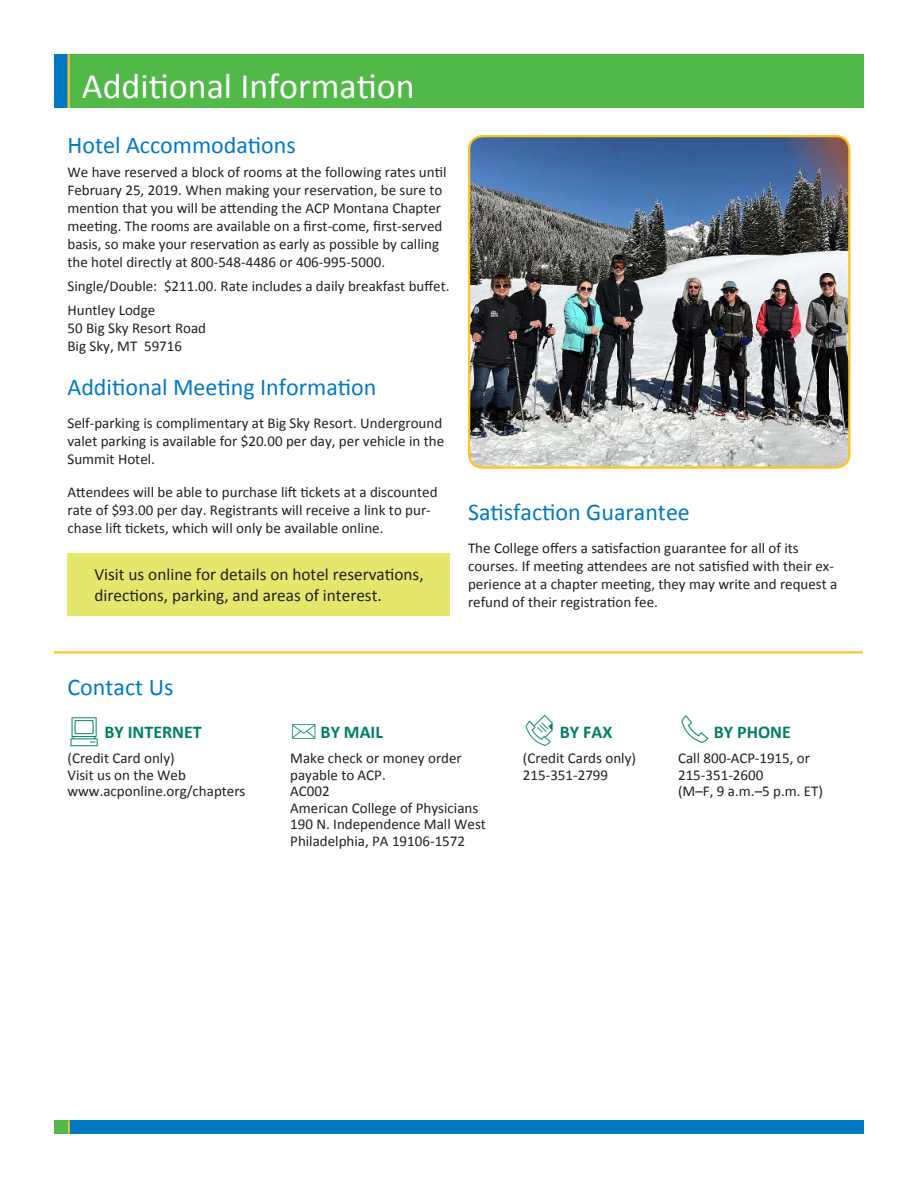
<style>
.page{position:relative;width:918px;height:1188px;background:#fff}
.page>*{position:absolute;margin:0;border:0;box-sizing:border-box;transform-origin:0 0}
.Heading_1{font:36px "Calibri";color:#fff}
.Heading_3__blue{font:24px "Calibri";color:#0079c2}
.t1{font:700 18px "Calibri";color:#008066}
.t2{font:17.25px/21px "Calibri";color:#231f20}
.Addition_Information{font:15px/18px "Calibri";color:#231f20}
.Heading_3__blue-2{font:15px/18px "Calibri";color:#231f20}
.s1{font-family:"FF Dingbests";font-weight:400;font-size:36px}
.s2{font-family:"FF Dingbests";font-weight:400;font-size:28.5px}
.s3{font-family:"FF Dingbests";font-weight:400;font-size:34.5px}
.s4{font-family:"FF Dingbests";font-weight:400;font-size:37.5px}
</style>
<div class="page">
<div style="left:66px;top:1120px;width:798px;height:14px;background:#0079c2"></div>
<div style="left:54px;top:54px;width:15px;height:54px;background:#0079c2"></div>
<div style="left:68px;top:54px;width:796px;height:54px;background:#51b948"></div>
<hr style="left:68px;top:54px;width:2px;height:54px;background:#fec422">
<svg style="left:68px;top:1120px;width:2px;height:14px"></svg>
<div style="left:54px;top:1120px;width:14px;height:14px;background:#51b948"></div>
<img style="left:470px;top:136px;width:379px;height:331px">
<div style="left:468px;top:135px;width:382px;height:334px;border:2px solid #fec422;border-radius:14px"></div>
<hr style="left:54px;top:651px;width:809px;height:3px;background:#fec422">
<div style="left:68px;top:554px;width:382px;height:62px;background:#e4e76b"></div>
<p class="Heading_1" style="left:82px;top:63px;width:334px">Additional Information</p>
<p class="Heading_3__blue" style="left:68px;top:130px;width:230px">Hotel Accommodations</p>
<p class="Addition_Information" style="left:68px;top:163px;width:381px">We have reserved a block of rooms at the following rates until February 25, 2019. When making your reservation, be sure to mention that you will be attending the ACP Montana Chapter meeting. The rooms are available on a first-come, first-served basis, so make your reservation as early as possible by calling the hotel directly at 800-548-4486 or 406-995-5000.</p>
<p class="Addition_Information" style="left:68px;top:277px;width:383px">Single/Double: $211.00. Rate includes a daily breakfast buffet.</p>
<p class="Addition_Information" style="left:68px;top:301px;width:140px">Huntley Lodge<br>50 Big Sky Resort Road<br>Big Sky, MT 59716</p>
<p class="Heading_3__blue" style="left:68px;top:372px;width:311px">Additional Meeting Information</p>
<p class="Heading_3__blue-2" style="left:68px;top:414px;width:378px">Self-parking is complimentary at Big Sky Resort. Underground valet parking is available for $20.00 per day, per vehicle in the<br>Summit Hotel.</p>
<p class="Heading_3__blue-2" style="left:68px;top:483px;width:372px">Attendees will be able to purchase lift tickets at a discounted rate of $93.00 per day. Registrants will receive a link to pur&shy;chase lift tickets, which will only be available online.</p>
<p class="t2" style="left:94px;top:564px;width:331px">Visit us online for details on hotel reservations, directions, parking, and areas of interest.</p>
<p class="Heading_3__blue" style="left:468px;top:497px;width:223px">Satisfaction Guarantee</p>
<p class="Heading_3__blue-2" style="left:468px;top:540px;width:371px">The College offers a satisfaction guarantee for all of its courses. If meeting attendees are not satisfied with their ex&shy;perience at a chapter meeting, they may write and request a refund of their registration fee.</p>
<p class="Heading_3__blue" style="left:68px;top:671px;width:107px">Contact Us</p>
<p class="t1" style="left:68px;top:720px;width:136px"><span class="s1">v</span> BY INTERNET</p>
<p class="t1" style="left:290px;top:720px;width:94px"><span class="s2">U</span> BY MAIL</p>
<p class="t1" style="left:523px;top:720px;width:91px"><span class="s3">T</span> BY FAX</p>
<p class="t1" style="left:678px;top:720px;width:114px"><span class="s4">S</span>BY PHONE</p>
<p class="Addition_Information" style="left:68px;top:749px;width:109px">(Credit Card only)</p>
<p class="Addition_Information" style="left:290px;top:749px;width:173px">Make check or money order</p>
<p class="Addition_Information" style="left:523px;top:749px;width:115px">(Credit Cards only)</p>
<p class="Addition_Information" style="left:678px;top:749px;width:134px">Call 800-ACP-1915, or</p>
<p class="Addition_Information" style="left:68px;top:766px;width:120px">Visit us on the Web</p>
<p class="Addition_Information" style="left:290px;top:766px;width:97px">payable to ACP.</p>
<p class="Addition_Information" style="left:523px;top:766px;width:87px">215-351-2799</p>
<p class="Addition_Information" style="left:678px;top:766px;width:87px">215-351-2600</p>
<p class="Addition_Information" style="left:68px;top:782px;width:180px">www.acponline.org/chapters</p>
<p class="Addition_Information" style="left:290px;top:782px;width:41px">AC002</p>
<p class="Addition_Information" style="left:678px;top:782px;width:147px">(M–F, 9 a.m.–5 p.m. ET)</p>
<p class="Addition_Information" style="left:290px;top:799px;width:190px">American College of Physicians</p>
<p class="Addition_Information" style="left:290px;top:815px;width:197px">190 N. Independence Mall West</p>
<p class="Addition_Information" style="left:290px;top:832px;width:176px">Philadelphia, PA 19106-1572</p>
</div>
